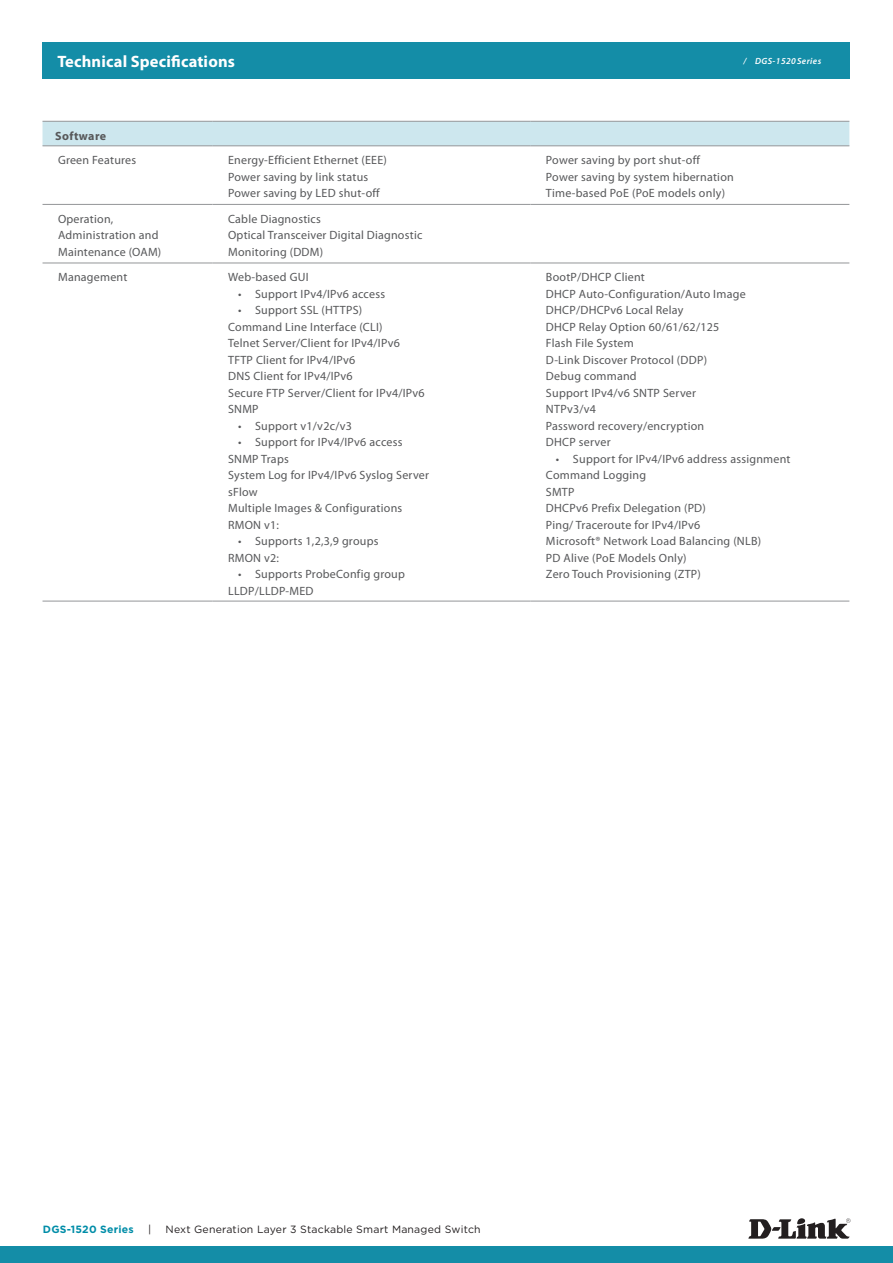
<style>
.page{position:relative;width:893px;height:1263px;background:#fff}
.page>*{position:absolute;margin:0;border:0;box-sizing:border-box;transform-origin:0 0}
.t1{font:700 16.5px "Myriad Pro";letter-spacing:.01em;color:#fff}
.t2{font:12px/16.5px "Myriad Pro";letter-spacing:.02em;color:#57585a}
.t3{font:700 12px "Myriad Pro";letter-spacing:.03em;color:#57585a}
.t4{font:10.5px "Gotham";letter-spacing:.02em;color:#231f20}
.t5{font:700 10.5px "Gotham";letter-spacing:.02em;color:#008da8}
.t6{font:italic 600 9px "Myriad Pro";letter-spacing:.05em;color:#fff}
</style>
<div class="page">
<div style="left:0;top:1247px;width:893px;height:16px;background:#148da7"></div>
<svg style="left:748px;top:1218px;width:102px;height:21px"></svg>
<div style="left:43px;top:43px;width:807px;height:36px;background:#148da7"></div>
<div style="left:43px;top:122px;width:806px;height:24px;background:#cde7ee"></div>
<hr style="left:43px;top:263px;width:170px;height:1px;background:#939598">
<hr style="left:213px;top:263px;width:317px;height:1px;background:#939598">
<hr style="left:530px;top:263px;width:319px;height:1px;background:#939598">
<hr style="left:43px;top:601px;width:170px;height:1px;background:#939598">
<hr style="left:213px;top:601px;width:317px;height:1px;background:#939598">
<hr style="left:530px;top:601px;width:319px;height:1px;background:#939598">
<hr style="left:43px;top:121px;width:170px;height:1px;background:#939598">
<hr style="left:213px;top:121px;width:317px;height:1px;background:#939598">
<hr style="left:530px;top:121px;width:319px;height:1px;background:#939598">
<hr style="left:43px;top:146px;width:170px;height:1px;background:#939598">
<hr style="left:213px;top:146px;width:317px;height:1px;background:#939598">
<hr style="left:530px;top:146px;width:319px;height:1px;background:#939598">
<hr style="left:43px;top:204px;width:170px;height:1px;background:#939598">
<hr style="left:213px;top:204px;width:317px;height:1px;background:#939598">
<hr style="left:530px;top:204px;width:319px;height:1px;background:#939598">
<h1 class="t1" style="left:57px;top:55px;width:179px">Technical Specifications</h1>
<p class="t6" style="left:743px;top:56px;width:79px">/ DGS-1520 Series</p>
<p class="t3" style="left:55px;top:131px;width:52px">Software</p>
<p class="t2" style="left:58px;top:153px;width:80px">Green Features</p>
<p class="t2" style="left:228px;top:153px;width:160px">Energy-Efficient Ethernet (EEE)<br>Power saving by link status<br>Power saving by LED shut-off</p>
<p class="t2" style="left:546px;top:153px;width:189px">Power saving by port shut-off<br>Power saving by system hibernation<br>Time-based PoE (PoE models only)</p>
<p class="t2" style="left:58px;top:211px;width:105px">Operation,<br>Administration and<br>Maintenance (OAM)</p>
<p class="t2" style="left:228px;top:211px;width:196px">Cable Diagnostics<br>Optical Transceiver Digital Diagnostic<br>Monitoring (DDM)</p>
<p class="t2" style="left:58px;top:270px;width:71px">Management</p>
<p class="t2" style="left:228px;top:270px;width:82px">Web-based GUI</p>
<p class="t2" style="left:238px;top:287px;width:149px">• Support IPv4/IPv6 access</p>
<p class="t2" style="left:228px;top:303px;width:198px;text-indent:10px">• Support SSL (HTTPS)<br>Command Line Interface (CLI)<br>Telnet Server/Client for IPv4/IPv6<br>TFTP Client for IPv4/IPv6<br>DNS Client for IPv4/IPv6<br>Secure FTP Server/Client for IPv4/IPv6<br>SNMP</p>
<p class="t2" style="left:238px;top:419px;width:115px">• Support v1/v2c/v3</p>
<p class="t2" style="left:228px;top:435px;width:202px;text-indent:10px">• Support for IPv4/IPv6 access<br>SNMP Traps<br>System Log for IPv4/IPv6 Syslog Server sFlow<br>Multiple Images &amp; Configurations<br>RMON v1:</p>
<p class="t2" style="left:228px;top:534px;width:152px;text-indent:10px">• Supports 1,2,3,9 groups<br>RMON v2:</p>
<p class="t2" style="left:228px;top:567px;width:178px;text-indent:10px">• Supports ProbeConfig group<br>LLDP/LLDP-MED</p>
<p class="t2" style="left:546px;top:270px;width:201px">BootP/DHCP Client<br>DHCP Auto-Configuration/Auto Image<br>DHCP/DHCPv6 Local Relay<br>DHCP Relay Option 60/61/62/125<br>Flash File System<br>D-Link Discover Protocol (DDP)<br>Debug command<br>Support IPv4/v6 SNTP Server<br>NTPv3/v4<br>Password recovery/encryption<br>DHCP server</p>
<p class="t2" style="left:546px;top:452px;width:246px;text-indent:10px">• Support for IPv4/IPv6 address assignment<br>Command Logging<br>SMTP<br>DHCPv6 Prefix Delegation (PD)<br>Ping/ Traceroute for IPv4/IPv6<br>Microsoft® Network Load Balancing (NLB)<br>PD Alive (PoE Models Only)<br>Zero Touch Provisioning (ZTP)</p>
<p class="t5" style="left:43px;top:1224px;width:92px">DGS-1520 Series</p>
<p class="t4" style="left:148px;top:1224px;width:5px">|</p>
<p class="t4" style="left:165px;top:1224px;width:317px">Next Generation Layer 3 Stackable Smart Managed Switch</p>
</div>
